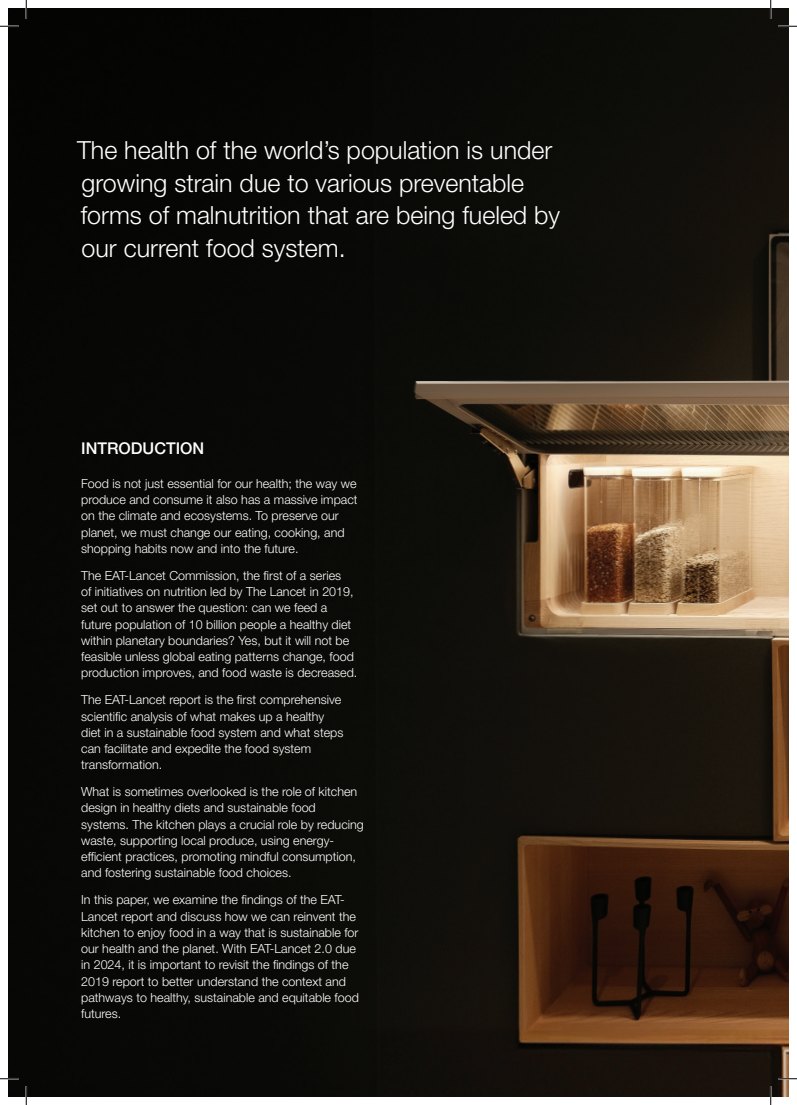
<style>
.page{position:relative;width:797px;height:1105px;background:#fff}
.page>*{position:absolute;margin:0;border:0;box-sizing:border-box;transform-origin:0 0}
.t1{font:300 25px/32.5px "Helvetica Neue LT Std";color:#fff}
.t2{font:500 16.25px "Helvetica Neue LT Std";color:#fff}
.t3{font:300 12.5px/16.2px "Helvetica Neue LT Std";color:#fff}
</style>
<div class="page">
<img style="left:9px;top:9px;width:779px;height:1087px">
<svg style="left:0;top:25px;width:19px;height:2px"></svg>
<svg style="left:778px;top:25px;width:19px;height:2px"></svg>
<svg style="left:0;top:1078px;width:19px;height:1px"></svg>
<svg style="left:778px;top:1078px;width:19px;height:1px"></svg>
<svg style="left:25px;top:0;width:2px;height:19px"></svg>
<svg style="left:25px;top:1086px;width:2px;height:19px"></svg>
<svg style="left:770px;top:0;width:1px;height:19px"></svg>
<svg style="left:770px;top:1086px;width:1px;height:19px"></svg>
<h1 class="t1" style="left:77px;top:134px;width:484px">The health of the world’s population is under growing strain due to various preventable forms of malnutrition that are being fueled by our current food system.</h1>
<h2 class="t2" style="left:81px;top:439px;width:125px">INTRODUCTION</h2>
<p class="t3" style="left:81px;top:475px;width:278px">Food is not just essential for our health; the way we produce and consume it also has a massive impact on the climate and ecosystems. To preserve our planet, we must change our eating, cooking, and shopping habits now and into the future.</p>
<p class="t3" style="left:81px;top:567px;width:278px">The EAT-Lancet Commission, the first of a series<br>of initiatives on nutrition led by The Lancet in 2019, set out to answer the question: can we feed a future population of 10 billion people a healthy diet within planetary boundaries? Yes, but it will not be feasible unless global eating patterns change, food production improves, and food waste is decreased.</p>
<p class="t3" style="left:81px;top:691px;width:264px">The EAT-Lancet report is the first comprehensive scientific analysis of what makes up a healthy diet in a sustainable food system and what steps can facilitate and expedite the food system transformation.</p>
<p class="t3" style="left:81px;top:783px;width:284px">What is sometimes overlooked is the role of kitchen design in healthy diets and sustainable food systems. The kitchen plays a crucial role by reducing waste, supporting local produce, using energy&shy;efficient practices, promoting mindful consumption, and fostering sustainable food choices.</p>
<p class="t3" style="left:81px;top:891px;width:279px">In this paper, we examine the findings of the EAT-Lancet report and discuss how we can reinvent the kitchen to enjoy food in a way that is sustainable for our health and the planet. With EAT-Lancet 2.0 due in 2024, it is important to revisit the findings of the 2019 report to better understand the context and pathways to healthy, sustainable and equitable food futures.</p>
</div>
